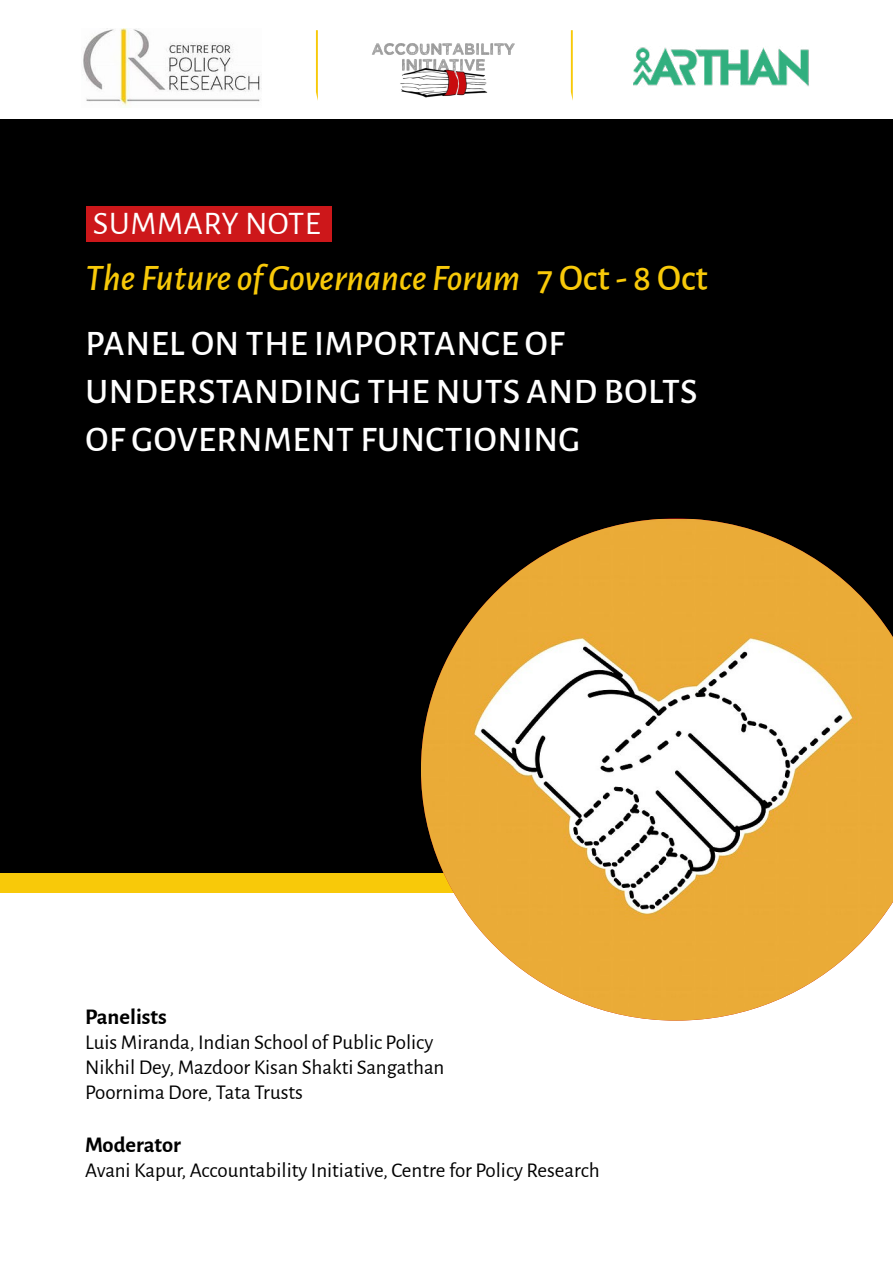
<style>
.page{position:relative;width:893px;height:1263px;background:#fff}
.page>*{position:absolute;margin:0;border:0;box-sizing:border-box;transform-origin:0 0}
.t1{font:italic 500 37.5px "Alegreya Sans";color:#f8c909}
.t2{font:500 36px/48px "Alegreya Sans";letter-spacing:.02em;color:#fff}
.t3{font:33px "Alegreya Sans";letter-spacing:.02em;color:#fff}
.t4{font:700 22.5px "Alegreya Sans";color:#000}
.t5{font:21px/25.2px "Alegreya Sans";color:#000}
.s1{font-style:normal}
</style>
<div class="page">
<div style="left:0;top:873px;width:504px;height:20px;background:#f8c909"></div>
<img style="left:634px;top:47px;width:175px;height:40px">
<img style="left:372px;top:43px;width:143px;height:55px">
<img style="left:83px;top:28px;width:179px;height:78px">
<svg style="left:316px;top:30px;width:2px;height:71px"></svg>
<div style="left:0;top:119px;width:893px;height:753px;background:#000"></div>
<img style="left:421px;top:519px;width:472px;height:501px">
<div style="left:86px;top:206px;width:246px;height:35px;background:#cd171a"></div>
<svg style="left:571px;top:30px;width:2px;height:71px"></svg>
<h3 class="t3" style="left:93px;top:200px;width:229px">SUMMARY NOTE</h3>
<h1 class="t1" style="left:85px;top:252px;width:624px">The Future of Governance Forum <span class="s1">7 Oct - 8 Oct</span></h1>
<h2 class="t2" style="left:85px;top:317px;width:614px">PANEL ON THE IMPORTANCE OF<br>UNDERSTANDING THE NUTS AND BOLTS<br>OF GOVERNMENT FUNCTIONING</h2>
<p class="t4" style="left:85px;top:1000px;width:83px">Panelists</p>
<p class="t5" style="left:85px;top:1028px;width:361px">Luis Miranda, Indian School of Public Policy<br>Nikhil Dey, Mazdoor Kisan Shakti Sangathan<br>Poornima Dore, Tata Trusts</p>
<p class="t4" style="left:85px;top:1128px;width:97px">Moderator</p>
<p class="t5" style="left:85px;top:1156px;width:516px">Avani Kapur, Accountability Initiative, Centre for Policy Research</p>
</div>
